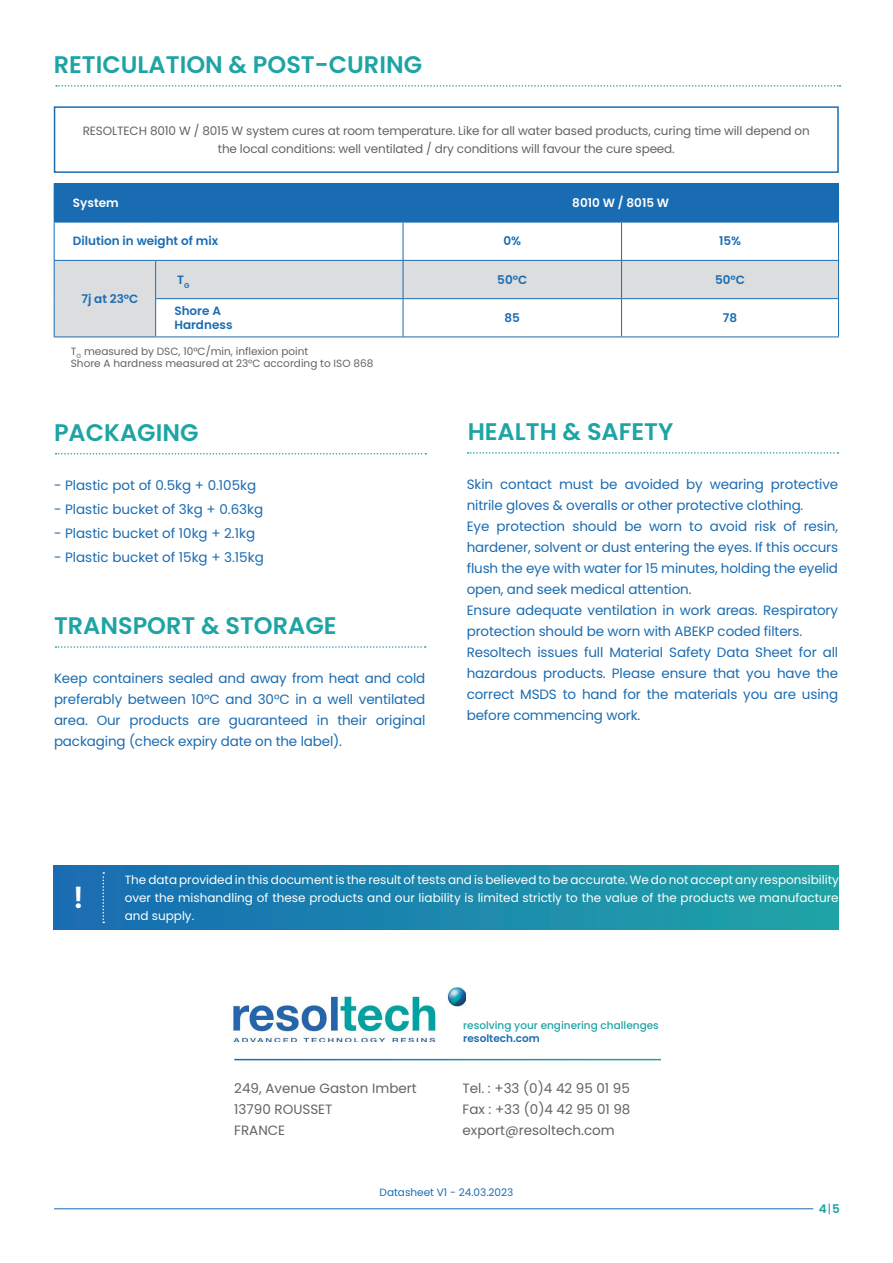
<style>
.page{position:relative;width:893px;height:1263px;background:#fff}
.page>*{position:absolute;margin:0;border:0;box-sizing:border-box;transform-origin:0 0}
.t1{font:600 30px "Poppins";color:#fff}
.t2{font:600 24px "Poppins";color:#1ea4a5}
.t3{font:13.5px/21px "Poppins";letter-spacing:-.01em;color:#1a6cb2;text-align:justify}
.t4{font:13.5px/21px "Poppins";color:#636366}
.t5{font:12px/18px "Poppins";color:#fff;text-align:justify}
.t6{font:12px/18px "Poppins";letter-spacing:-.01em;color:#636366;text-align:center}
.t7{font:600 12px "Poppins";color:#1a6cb2}
.t8{font:600 12px "Poppins";color:#fff}
.t9{font:600 12px "Poppins";color:#1ea4a5}
.t10{font:10.5px "Poppins";color:#636366}
.t11{font:500 10.5px "Poppins";color:#1ea4a5}
.t12{font:10.5px "Poppins";color:#1a6cb2}
.t13{font:600 10.5px "Poppins";color:#1a6cb2}
.s1{font-weight:300;color:#1a6cb2}
</style>
<div class="page">
<hr style="left:54px;top:1208px;width:759px;height:1px;background:#1a6cb2">
<svg style="left:56px;top:453px;width:370px;height:1px"></svg>
<img style="left:233px;top:988px;width:233px;height:53px">
<div style="left:54px;top:866px;width:785px;height:63px;background:linear-gradient(to right,#176cb2,#20a5a7)"></div>
<svg style="left:102px;top:872px;width:2px;height:51px"></svg>
<svg style="left:468px;top:452px;width:370px;height:2px"></svg>
<svg style="left:55px;top:646px;width:371px;height:2px"></svg>
<svg style="left:56px;top:85px;width:784px;height:2px"></svg>
<div style="left:54px;top:106px;width:785px;height:67px;border:2px solid #1a6cb2"></div>
<div style="left:54px;top:184px;width:349px;height:38px;background:#1a6cb2"></div>
<div style="left:403px;top:184px;width:435px;height:38px;background:#1a6cb2"></div>
<svg style="left:55px;top:223px;width:783px;height:114px"></svg>
<hr style="left:54px;top:183px;width:102px;height:1px;background:#1a6cb2">
<hr style="left:156px;top:183px;width:247px;height:1px;background:#1a6cb2">
<hr style="left:403px;top:183px;width:219px;height:1px;background:#1a6cb2">
<hr style="left:622px;top:183px;width:217px;height:1px;background:#1a6cb2">
<hr style="left:838px;top:184px;width:1px;height:38px;background:#1a6cb2">
<hr style="left:54px;top:222px;width:102px;height:1px;background:#1a6cb2">
<hr style="left:54px;top:222px;width:1px;height:38px;background:#1a6cb2">
<hr style="left:156px;top:222px;width:247px;height:1px;background:#1a6cb2">
<hr style="left:403px;top:222px;width:219px;height:1px;background:#1a6cb2">
<hr style="left:403px;top:222px;width:1px;height:38px;background:#1a6cb2">
<hr style="left:622px;top:222px;width:217px;height:1px;background:#1a6cb2">
<hr style="left:621px;top:222px;width:1px;height:38px;background:#1a6cb2">
<hr style="left:838px;top:222px;width:1px;height:38px;background:#1a6cb2">
<hr style="left:54px;top:260px;width:102px;height:1px;background:#1a6cb2">
<hr style="left:54px;top:261px;width:1px;height:38px;background:#1a6cb2">
<hr style="left:156px;top:260px;width:247px;height:1px;background:#1a6cb2">
<hr style="left:155px;top:261px;width:1px;height:37px;background:#1a6cb2">
<hr style="left:403px;top:260px;width:219px;height:1px;background:#1a6cb2">
<hr style="left:403px;top:261px;width:1px;height:37px;background:#1a6cb2">
<hr style="left:622px;top:260px;width:217px;height:1px;background:#1a6cb2">
<hr style="left:621px;top:261px;width:1px;height:37px;background:#1a6cb2">
<hr style="left:838px;top:261px;width:1px;height:37px;background:#1a6cb2">
<hr style="left:54px;top:299px;width:1px;height:38px;background:#1a6cb2">
<hr style="left:155px;top:298px;width:248px;height:1px;background:#1a6cb2">
<hr style="left:155px;top:299px;width:1px;height:38px;background:#1a6cb2">
<hr style="left:403px;top:298px;width:219px;height:1px;background:#1a6cb2">
<hr style="left:403px;top:299px;width:1px;height:38px;background:#1a6cb2">
<hr style="left:622px;top:298px;width:217px;height:1px;background:#1a6cb2">
<hr style="left:621px;top:299px;width:1px;height:38px;background:#1a6cb2">
<hr style="left:838px;top:299px;width:1px;height:38px;background:#1a6cb2">
<hr style="left:54px;top:337px;width:102px;height:1px;background:#1a6cb2">
<hr style="left:156px;top:337px;width:247px;height:1px;background:#1a6cb2">
<hr style="left:403px;top:337px;width:219px;height:1px;background:#1a6cb2">
<hr style="left:622px;top:337px;width:217px;height:1px;background:#1a6cb2">
<p class="t2" style="left:54px;top:51px;width:370px">RETICULATION &amp; POST-CURING</p>
<p class="t6" style="left:83px;top:122px;width:729px">RESOLTECH 8010 W / 8015 W system cures at room temperature. Like for all water based products, curing time will depend on the local conditions: well ventilated / dry conditions will favour the cure speed.</p>
<p class="t8" style="left:73px;top:196px;width:47px">System</p>
<p class="t8" style="left:572px;top:196px;width:98px">8010 W / 8015 W</p>
<p class="t7" style="left:73px;top:234px;width:147px">Dilution in weight of mix</p>
<p class="t7" style="left:503px;top:234px;width:19px">0%</p>
<p class="t7" style="left:719px;top:234px;width:24px">15%</p>
<p class="t7" style="left:81px;top:292px;width:59px">7j at 23°C</p>
<p class="t7" style="left:177px;top:273px;width:14px">T<sub>G</sub></p>
<p class="t7" style="left:497px;top:273px;width:32px">50°C</p>
<p class="t7" style="left:715px;top:273px;width:32px">50°C</p>
<p class="t7" style="left:174px;top:304px;width:48px">Shore A</p>
<p class="t7" style="left:174px;top:318px;width:60px">Hardness</p>
<p class="t7" style="left:505px;top:311px;width:17px">85</p>
<p class="t7" style="left:723px;top:311px;width:16px">78</p>
<p class="t10" style="left:71px;top:345px;width:239px">T<sub>G</sub> measured by DSC, 10°C/min, inflexion point</p>
<p class="t10" style="left:71px;top:358px;width:304px">Shore A hardness measured at 23°C according to ISO 868</p>
<p class="t2" style="left:54px;top:419px;width:146px">PACKAGING</p>
<p class="t3" style="left:54px;top:475px;width:204px">- Plastic pot of 0.5kg + 0.105kg</p>
<p class="t3" style="left:54px;top:499px;width:211px">- Plastic bucket of 3kg + 0.63kg</p>
<p class="t3" style="left:54px;top:523px;width:203px">- Plastic bucket of 10kg + 2.1kg</p>
<p class="t3" style="left:54px;top:547px;width:211px">- Plastic bucket of 15kg + 3.15kg</p>
<p class="t2" style="left:54px;top:612px;width:284px">TRANSPORT &amp; STORAGE</p>
<p class="t3" style="left:54px;top:668px;width:373px">Keep containers sealed and away from heat and cold preferably between 10°C and 30°C in a well ventilated area. Our products are guaranteed in their original packaging (check expiry date on the label).</p>
<p class="t2" style="left:468px;top:418px;width:207px">HEALTH &amp; SAFETY</p>
<p class="t3" style="left:467px;top:474px;width:373px">Skin contact must be avoided by wearing protective nitrile gloves &amp; overalls or other protective clothing.</p>
<p class="t3" style="left:467px;top:516px;width:373px">Eye protection should be worn to avoid risk of resin, hardener, solvent or dust entering the eyes. If this occurs flush the eye with water for 15 minutes, holding the eyelid open, and seek medical attention.</p>
<p class="t3" style="left:467px;top:600px;width:373px">Ensure adequate ventilation in work areas. Respiratory protection should be worn with ABEKP coded filters.</p>
<p class="t3" style="left:467px;top:642px;width:373px">Resoltech issues full Material Safety Data Sheet for all hazardous products. Please ensure that you have the correct MSDS to hand for the materials you are using before commencing work.</p>
<p class="t1" style="left:73px;top:880px;width:12px">!</p>
<p class="t5" style="left:125px;top:871px;width:716px">The data provided in this document is the result of tests and is believed to be accurate. We do not accept any responsibility over the mishandling of these products and our liability is limited strictly to the value of the products we manufacture and supply.</p>
<p class="t4" style="left:234px;top:1077px;width:184px">249, Avenue Gaston Imbert<br>13790 ROUSSET</p>
<p class="t4" style="left:234px;top:1119px;width:52px">FRANCE</p>
<p class="t11" style="left:463px;top:1019px;width:197px">resolving your enginering challenges</p>
<p class="t13" style="left:463px;top:1032px;width:78px">resoltech.com</p>
<p class="t4" style="left:462px;top:1077px;width:169px">Tel. : +33 (0)4 42 95 01 95<br>Fax : +33 (0)4 42 95 01 98</p>
<p class="t4" style="left:462px;top:1119px;width:154px">export@resoltech.com</p>
<p class="t12" style="left:380px;top:1186px;width:135px">Datasheet V1 - 24.03.2023</p>
<p class="t9" style="left:819px;top:1202px;width:23px">4<span class="s1">|</span>5</p>
</div>
